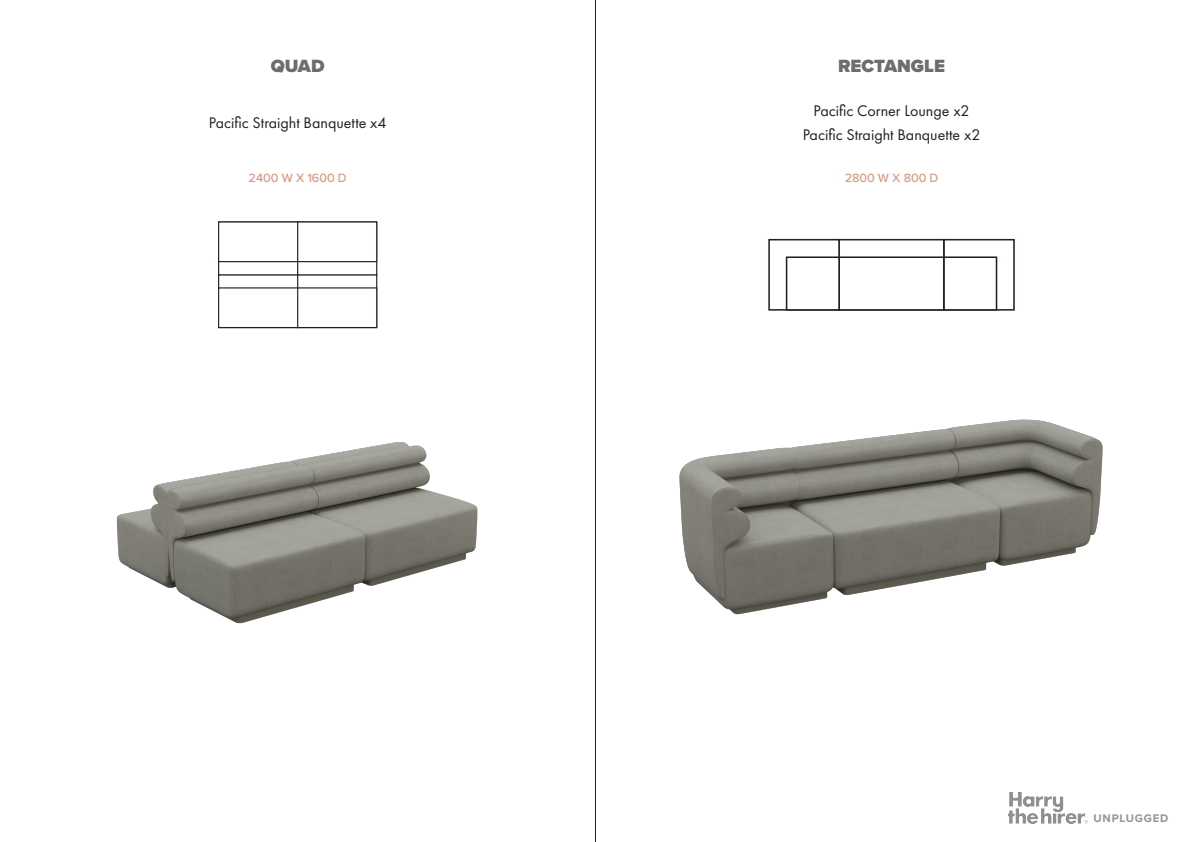
<style>
.page{position:relative;width:1191px;height:842px;background:#fff}
.page>*{position:absolute;margin:0;border:0;box-sizing:border-box;transform-origin:0 0}
.t1{font:900 18.4px "Proxima Nova";color:#6c6d70}
.t2{font:16px/24px "Futura PT";color:#231f20;text-align:center}
.t3{font:500 12.5px "Proxima Nova";color:#d6997e}
.t4{font:700 11.4px "Proxima Nova";letter-spacing:.06em;color:#939598}
</style>
<div class="page">
<hr style="left:595px;top:0;width:1px;height:842px;background:#231f20">
<img style="left:679px;top:288px;width:424px;height:327px">
<img style="left:116px;top:442px;width:362px;height:182px">
<div style="left:838px;top:239px;width:106px;height:72px;border:2px solid #241f21"></div>
<div style="left:839px;top:257px;width:105px;height:53px;background:#fff"></div>
<div style="left:838px;top:256px;width:106px;height:55px;border:2px solid #241f21"></div>
<div style="left:944px;top:240px;width:70px;height:70px;background:#fff"></div>
<div style="left:943px;top:239px;width:71px;height:72px;border:2px solid #241f21"></div>
<div style="left:943px;top:256px;width:54px;height:55px;border:2px solid #241f21"></div>
<div style="left:769px;top:240px;width:70px;height:70px;background:#fff"></div>
<div style="left:768px;top:239px;width:72px;height:72px;border:2px solid #241f21"></div>
<div style="left:786px;top:256px;width:54px;height:55px;border:2px solid #241f21"></div>
<div style="left:218px;top:287px;width:80px;height:41px;border:1px solid #241f21"></div>
<div style="left:297px;top:287px;width:80px;height:41px;border:1px solid #241f21"></div>
<div style="left:218px;top:221px;width:80px;height:41px;border:1px solid #241f21"></div>
<div style="left:297px;top:221px;width:80px;height:41px;border:1px solid #241f21"></div>
<img style="left:1008px;top:792px;width:79px;height:31px">
<p class="t1" style="left:271px;top:52px;width:55px">QUAD</p>
<p class="t2" style="left:209px;top:111px;width:179px">Pacific Straight Banquette x4</p>
<p class="t1" style="left:838px;top:52px;width:108px">RECTANGLE</p>
<p class="t2" style="left:802px;top:99px;width:179px">Pacific Corner Lounge x2<br>Pacific Straight Banquette x2</p>
<p class="t3" style="left:249px;top:169px;width:100px">2400 W X 1600 D</p>
<p class="t3" style="left:844px;top:169px;width:95px">2800 W X 800 D</p>
<p class="t4" style="left:1093px;top:810px;width:76px">UNPLUGGED</p>
</div>
